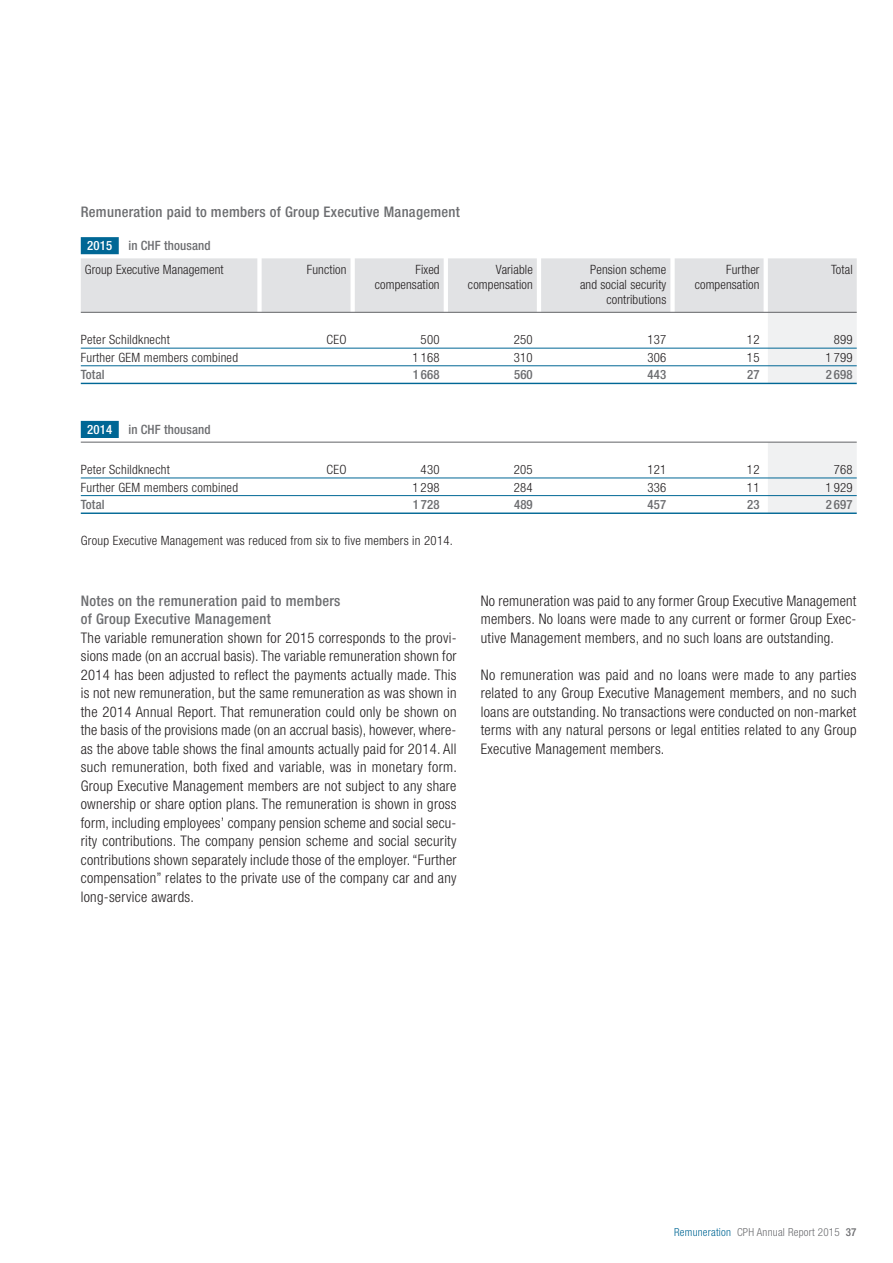
<style>
.page{position:relative;width:893px;height:1263px;background:#fff}
.page>*{position:absolute;margin:0;border:0;box-sizing:border-box;transform-origin:0 0}
.t1{font:300 condensed 14.55px/18.6px "Helvetica Neue LT Std";letter-spacing:.02em;color:#231f20;text-align:justify}
.t2{font:500 condensed 14.55px/18.6px "Helvetica Neue LT Std";letter-spacing:.02em;color:#6c6d70}
.t3{font:300 condensed 12.9px/15.3px "Helvetica Neue LT Std";letter-spacing:.02em;color:#231f20;text-align:right}
.t4{font:500 condensed 12.9px "Helvetica Neue LT Std";letter-spacing:.01em;color:#6c6d70}
.t5{font:500 condensed 12.9px "Helvetica Neue LT Std";letter-spacing:.01em;color:#fff}
.t6{font:300 condensed 11.1px "Helvetica Neue LT Std";letter-spacing:.02em;color:#6c6d70}
.s1{color:#006795}
.s2{font-weight:500}
</style>
<div class="page">
<svg style="left:81px;top:258px;width:776px;height:125px"></svg>
<hr style="left:81px;top:348px;width:776px;height:1px;background:#006795">
<hr style="left:81px;top:366px;width:776px;height:1px;background:#006795">
<hr style="left:81px;top:383px;width:776px;height:1px;background:#006795">
<hr style="left:81px;top:312px;width:776px;height:1px;background:#6c6d70">
<div style="left:81px;top:237px;width:38px;height:17px;background:#006795"></div>
<div style="left:768px;top:443px;width:89px;height:70px;background:#f0f1f2"></div>
<hr style="left:81px;top:478px;width:776px;height:1px;background:#006795">
<hr style="left:81px;top:495px;width:776px;height:1px;background:#006795">
<hr style="left:81px;top:513px;width:776px;height:1px;background:#006795">
<hr style="left:81px;top:442px;width:776px;height:1px;background:#6c6d70">
<div style="left:81px;top:421px;width:38px;height:17px;background:#006795"></div>
<p class="t2" style="left:81px;top:204px;width:381px">Remuneration paid to members of Group Executive Management</p>
<p class="t5" style="left:87px;top:241px;width:27px">2015</p>
<p class="t4" style="left:128px;top:241px;width:84px">in CHF thousand</p>
<p class="t3" style="left:85px;top:263px;width:140px">Group Executive Management</p>
<p class="t3" style="left:307px;top:263px;width:41px">Function</p>
<p class="t3" style="left:375px;top:263px;width:66px">Fixed compensation</p>
<p class="t3" style="left:468px;top:263px;width:66px">Variable compensation</p>
<p class="t3" style="left:580px;top:263px;width:88px">Pension scheme and social security contributions</p>
<p class="t3" style="left:695px;top:263px;width:66px">Further compensation</p>
<p class="t3" style="left:831px;top:263px;width:23px">Total</p>
<p class="t3" style="left:81px;top:333px;width:91px">Peter Schildknecht</p>
<p class="t3" style="left:326px;top:333px;width:21px">CEO</p>
<p class="t3" style="left:421px;top:333px;width:20px">500</p>
<p class="t3" style="left:514px;top:333px;width:20px">250</p>
<p class="t3" style="left:647px;top:333px;width:20px">137</p>
<p class="t3" style="left:747px;top:333px;width:14px">12</p>
<p class="t3" style="left:834px;top:333px;width:20px">899</p>
<p class="t3" style="left:81px;top:351px;width:159px">Further GEM members combined</p>
<p class="t3" style="left:412px;top:351px;width:29px">1 168</p>
<p class="t3" style="left:514px;top:351px;width:20px">310</p>
<p class="t3" style="left:647px;top:351px;width:20px">306</p>
<p class="t3" style="left:747px;top:351px;width:14px">15</p>
<p class="t3" style="left:825px;top:351px;width:29px">1 799</p>
<p class="t4" style="left:81px;top:370px;width:25px">Total</p>
<p class="t4" style="left:413px;top:370px;width:28px">1 668</p>
<p class="t4" style="left:514px;top:370px;width:20px">560</p>
<p class="t4" style="left:648px;top:370px;width:20px">443</p>
<p class="t4" style="left:747px;top:370px;width:14px">27</p>
<p class="t4" style="left:826px;top:370px;width:28px">2 698</p>
<p class="t5" style="left:87px;top:425px;width:27px">2014</p>
<p class="t4" style="left:128px;top:425px;width:84px">in CHF thousand</p>
<p class="t3" style="left:81px;top:463px;width:91px">Peter Schildknecht</p>
<p class="t3" style="left:326px;top:463px;width:21px">CEO</p>
<p class="t3" style="left:421px;top:463px;width:20px">430</p>
<p class="t3" style="left:514px;top:463px;width:20px">205</p>
<p class="t3" style="left:647px;top:463px;width:20px">121</p>
<p class="t3" style="left:747px;top:463px;width:14px">12</p>
<p class="t3" style="left:834px;top:463px;width:20px">768</p>
<p class="t3" style="left:81px;top:481px;width:159px">Further GEM members combined</p>
<p class="t3" style="left:412px;top:481px;width:29px">1 298</p>
<p class="t3" style="left:514px;top:481px;width:20px">284</p>
<p class="t3" style="left:647px;top:481px;width:20px">336</p>
<p class="t3" style="left:747px;top:481px;width:14px">11</p>
<p class="t3" style="left:825px;top:481px;width:29px">1 929</p>
<p class="t4" style="left:81px;top:500px;width:25px">Total</p>
<p class="t4" style="left:413px;top:500px;width:28px">1 728</p>
<p class="t4" style="left:514px;top:500px;width:20px">489</p>
<p class="t4" style="left:648px;top:500px;width:20px">457</p>
<p class="t4" style="left:747px;top:500px;width:14px">23</p>
<p class="t4" style="left:826px;top:500px;width:28px">2 697</p>
<p class="t3" style="left:81px;top:534px;width:374px">Group Executive Management was reduced from six to five members in 2014.</p>
<p class="t2" style="left:81px;top:593px;width:261px">Notes on the remuneration paid to members of Group Executive Management</p>
<p class="t1" style="left:81px;top:630px;width:378px">The variable remuneration shown for 2015 corresponds to the provi&shy;sions made (on an accrual basis). The variable remuneration shown for 2014 has been adjusted to reflect the payments actually made. This is not new remuneration, but the same remuneration as was shown in the 2014 Annual Report. That remuneration could only be shown on the basis of the provisions made (on an accrual basis), however, where&shy;as the above table shows the final amounts actually paid for 2014. All such remuneration, both fixed and variable, was in monetary form.<br>Group Executive Management members are not subject to any share ownership or share option plans. The remuneration is shown in gross form, including employees’ company pension scheme and social secu&shy;rity contributions. The company pension scheme and social security contributions shown separately include those of the employer. “Further compensation” relates to the private use of the company car and any long-service awards.</p>
<p class="t1" style="left:481px;top:593px;width:377px">No remuneration was paid to any former Group Executive Management members. No loans were made to any current or former Group Exec&shy;utive Management members, and no such loans are outstanding.</p>
<p class="t1" style="left:481px;top:667px;width:377px">No remuneration was paid and no loans were made to any parties related to any Group Executive Management members, and no such loans are outstanding. No transactions were conducted on non-market terms with any natural persons or legal entities related to any Group Executive Management members.</p>
<p class="t6" style="left:674px;top:1228px;width:184px"><span class="s1">Remuneration</span> CPH Annual Report 2015 <span class="s2">37</span></p>
</div>
